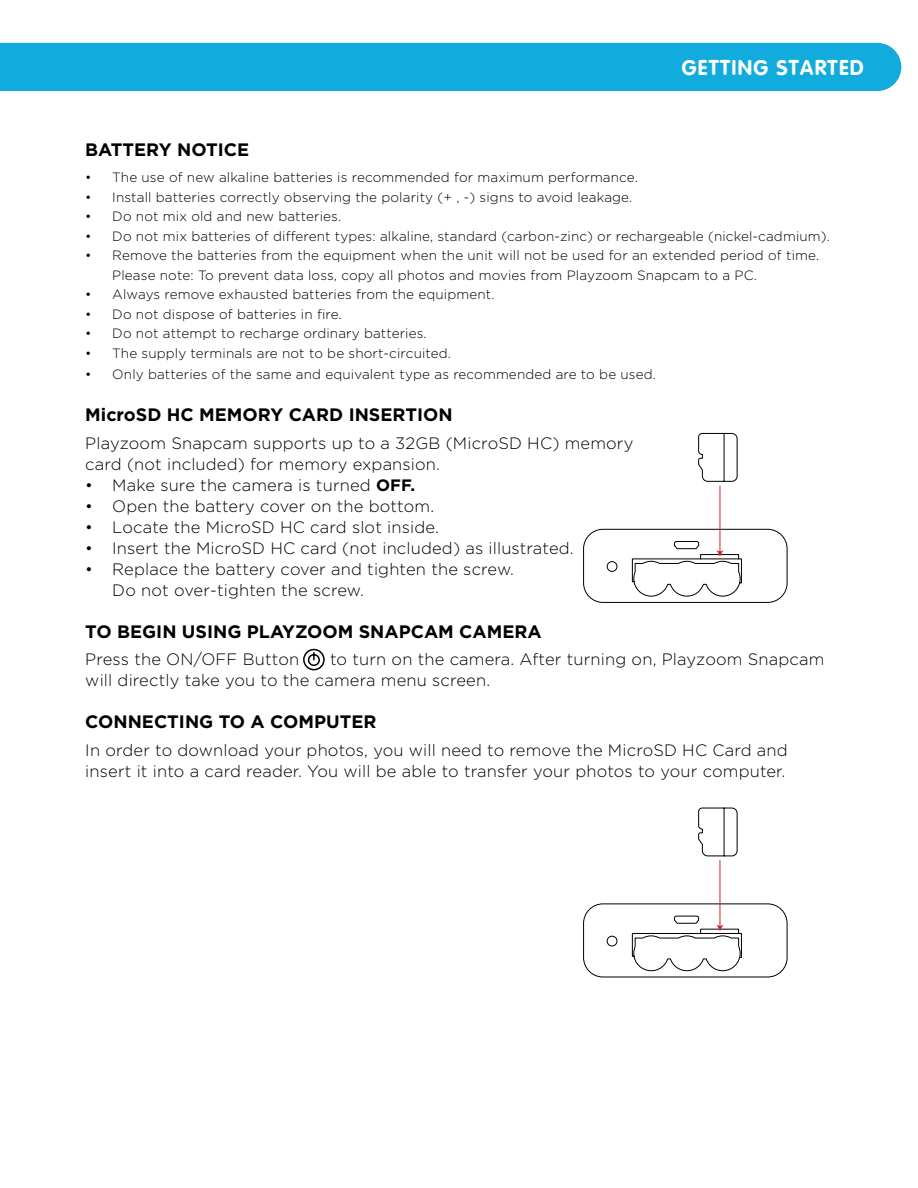
<style>
.page{position:relative;width:918px;height:1188px;background:#fff}
.page>*{position:absolute;margin:0;border:0;box-sizing:border-box;transform-origin:0 0}
.t1{font:21px "VAG Rounded Bold";letter-spacing:.06em;color:#fff}
.t2{font:700 18px "Gotham";color:#000}
.t3{font:300 16.5px/21px "Gotham";letter-spacing:.01em;color:#000}
.t4{font:300 13.5px/19.5px "Gotham";letter-spacing:.01em;color:#000}
.s1{font-weight:700}
</style>
<div class="page">
<div style="left:0;top:43px;width:901px;height:48px;background:#11abde"></div>
<hr style="left:720px;top:486px;width:1px;height:66px;background:#d2232a">
<svg style="left:583px;top:529px;width:205px;height:74px"></svg>
<svg style="left:698px;top:433px;width:40px;height:49px"></svg>
<hr style="left:720px;top:860px;width:1px;height:67px;background:#d2232a">
<svg style="left:583px;top:903px;width:205px;height:75px"></svg>
<svg style="left:698px;top:807px;width:40px;height:50px"></svg>
<div style="left:303px;top:649px;width:22px;height:21px;border:2px solid #000;border-radius:50%"></div>
<svg style="left:307px;top:651px;width:14px;height:16px"></svg>
<h1 class="t1" style="left:682px;top:55px;width:184px">GETTING STARTED</h1>
<h2 class="t2" style="left:85px;top:139px;width:165px">BATTERY NOTICE</h2>
<p class="t4" style="left:85px;top:168px;width:554px">• The use of new alkaline batteries is recommended for maximum performance.</p>
<p class="t4" style="left:85px;top:187px;width:548px">• Install batteries correctly observing the polarity (+ , -) signs to avoid leakage.</p>
<p class="t4" style="left:85px;top:207px;width:257px">• Do not mix old and new batteries.</p>
<p class="t4" style="left:85px;top:226px;width:746px">• Do not mix batteries of different types: alkaline, standard (carbon-zinc) or rechargeable (nickel-cadmium).</p>
<p class="t4" style="left:112px;top:246px;width:708px;text-indent:-27px">• Remove the batteries from the equipment when the unit will not be used for an extended period of time.<br>Please note: To prevent data loss, copy all photos and movies from Playzoom Snapcam to a PC.</p>
<p class="t4" style="left:85px;top:285px;width:411px">• Always remove exhausted batteries from the equipment.</p>
<p class="t4" style="left:85px;top:304px;width:258px">• Do not dispose of batteries in fire.</p>
<p class="t4" style="left:85px;top:324px;width:343px">• Do not attempt to recharge ordinary batteries.</p>
<p class="t4" style="left:85px;top:343px;width:367px">• The supply terminals are not to be short-circuited.</p>
<p class="t4" style="left:85px;top:364px;width:572px">• Only batteries of the same and equivalent type as recommended are to be used.</p>
<h2 class="t2" style="left:85px;top:404px;width:369px">MicroSD HC MEMORY CARD INSERTION</h2>
<p class="t3" style="left:85px;top:432px;width:550px">Playzoom Snapcam supports up to a 32GB (MicroSD HC) memory card (not included) for memory expansion.</p>
<p class="t3" style="left:85px;top:474px;width:331px">• Make sure the camera is turned <span class="s1">OFF.</span></p>
<p class="t3" style="left:85px;top:495px;width:350px">• Open the battery cover on the bottom.</p>
<p class="t3" style="left:85px;top:516px;width:355px">• Locate the MicroSD HC card slot inside.</p>
<p class="t3" style="left:85px;top:537px;width:490px">• Insert the MicroSD HC card (not included) as illustrated.</p>
<p class="t3" style="left:112px;top:558px;width:403px;text-indent:-27px">• Replace the battery cover and tighten the screw.<br>Do not over-tighten the screw.</p>
<h2 class="t2" style="left:85px;top:621px;width:458px">TO BEGIN USING PLAYZOOM SNAPCAM CAMERA</h2>
<p class="t3" style="left:85px;top:649px;width:215px">Press the ON/OFF Button</p>
<p class="t3" style="left:85px;top:649px;width:741px;text-indent:245px">to turn on the camera. After turning on, Playzoom Snapcam will directly take you to the camera menu screen.</p>
<h2 class="t2" style="left:85px;top:712px;width:293px">CONNECTING TO A COMPUTER</h2>
<p class="t3" style="left:85px;top:740px;width:704px">In order to download your photos, you will need to remove the MicroSD HC Card and insert it into a card reader. You will be able to transfer your photos to your computer.</p>
</div>
